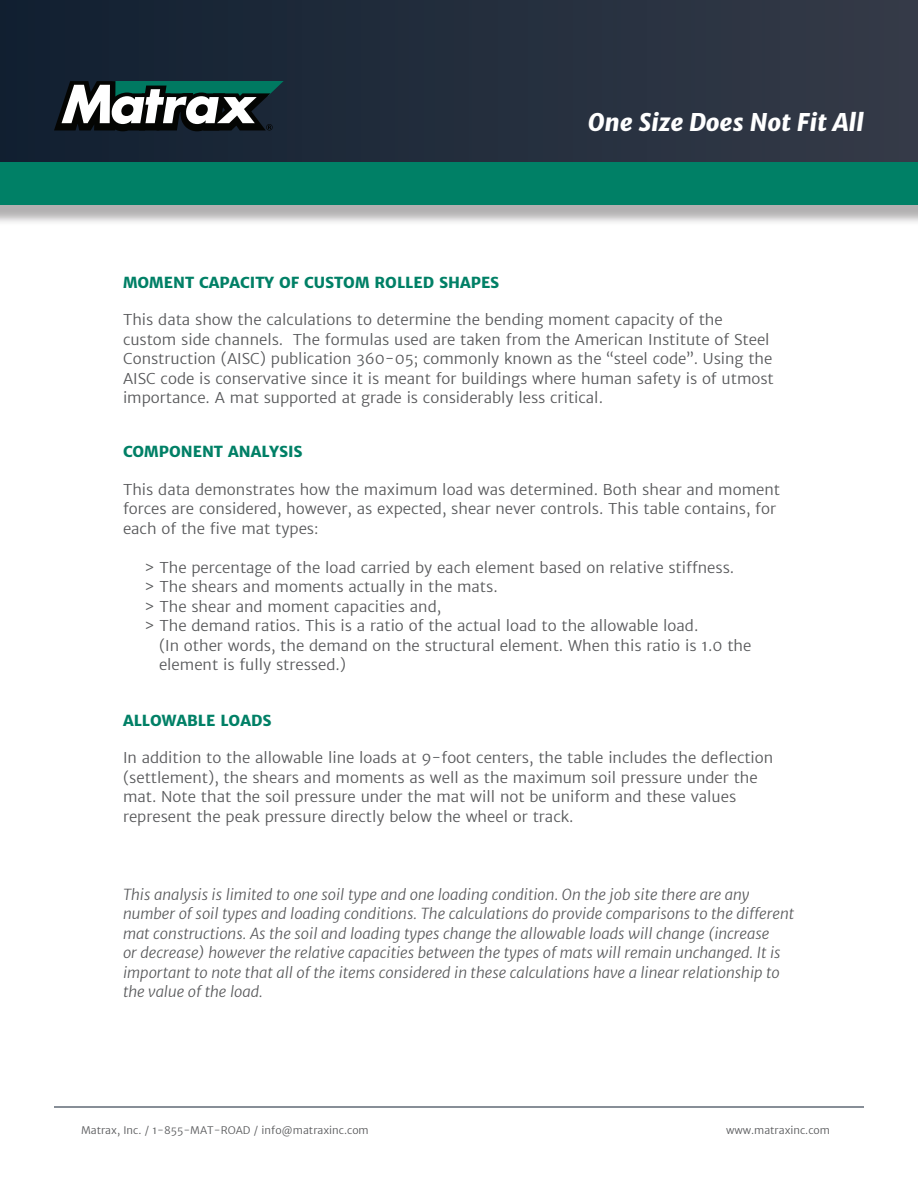
<style>
.page{position:relative;width:918px;height:1188px;background:#fff}
.page>*{position:absolute;margin:0;border:0;box-sizing:border-box;transform-origin:0 0}
.t1{font:italic 24px "Merriweather Sans Extra Bld";color:#fff}
.Body_Copy{font:300 15px/19.5px "Merriweather Sans";color:#57585a}
.Body_Copy-2{font:italic 300 15px/19.5px "Merriweather Sans";color:#57585a}
.Body_Copy-3{font:800 15px "Merriweather Sans";color:#008066}
.t2{font:300 10.5px "Merriweather Sans";color:#57585a}
</style>
<div class="page">
<div style="left:0;top:0;width:918px;height:162px;background:linear-gradient(to right,#101f31,#353b48)"></div>
<svg style="left:54px;top:81px;width:230px;height:50px"></svg>
<hr style="left:54px;top:1107px;width:810px;height:1px;background:#101e30">
<div style="left:0;top:167px;width:918px;height:60px;background:#231f20;opacity:.35"></div>
<div style="left:0;top:162px;width:918px;height:43px;background:#008066"></div>
<h1 class="t1" style="left:588px;top:107px;width:277px">One Size Does Not Fit All</h1>
<p class="Body_Copy-3" style="left:123px;top:273px;width:378px">MOMENT CAPACITY OF CUSTOM ROLLED SHAPES</p>
<p class="Body_Copy" style="left:123px;top:310px;width:652px">This data show the calculations to determine the bending moment capacity of the custom side channels. The formulas used are taken from the American Institute of Steel Construction (AISC) publication 360-05; commonly known as the “steel code”. Using the AISC code is conservative since it is meant for buildings where human safety is of utmost importance. A mat supported at grade is considerably less critical.</p>
<p class="Body_Copy-3" style="left:123px;top:442px;width:181px">COMPONENT ANALYSIS</p>
<p class="Body_Copy" style="left:123px;top:480px;width:659px">This data demonstrates how the maximum load was determined. Both shear and moment forces are considered, however, as expected, shear never controls. This table contains, for each of the five mat types:</p>
<p class="Body_Copy" style="left:145px;top:558px;width:591px">&gt; The percentage of the load carried by each element based on relative stiffness.</p>
<p class="Body_Copy" style="left:145px;top:577px;width:355px">&gt; The shears and moments actually in the mats.</p>
<p class="Body_Copy" style="left:145px;top:597px;width:298px">&gt; The shear and moment capacities and,</p>
<p class="Body_Copy" style="left:145px;top:616px;width:555px">&gt; The demand ratios. This is a ratio of the actual load to the allowable load.</p>
<p class="Body_Copy" style="left:159px;top:636px;width:594px">(In other words, the demand on the structural element. When this ratio is 1.0 the</p>
<p class="Body_Copy" style="left:159px;top:655px;width:189px">element is fully stressed.)</p>
<p class="Body_Copy-3" style="left:123px;top:711px;width:150px">ALLOWABLE LOADS</p>
<p class="Body_Copy" style="left:123px;top:748px;width:652px">In addition to the allowable line loads at 9-foot centers, the table includes the deflection (settlement), the shears and moments as well as the maximum soil pressure under the mat. Note that the soil pressure under the mat will not be uniform and these values represent the peak pressure directly below the wheel or track.</p>
<p class="Body_Copy-2" style="left:123px;top:885px;width:673px">This analysis is limited to one soil type and one loading condition. On the job site there are any number of soil types and loading conditions. The calculations do provide comparisons to the different mat constructions. As the soil and loading types change the allowable loads will change (increase<br>or decrease) however the relative capacities between the types of mats will remain unchanged. It is important to note that all of the items considered in these calculations have a linear relationship to the value of the load.</p>
<p class="t2" style="left:81px;top:1124px;width:289px">Matrax, Inc. / 1-855-MAT-ROAD / info@matraxinc.com</p>
<p class="t2" style="left:726px;top:1124px;width:105px">www.matraxinc.com</p>
</div>
